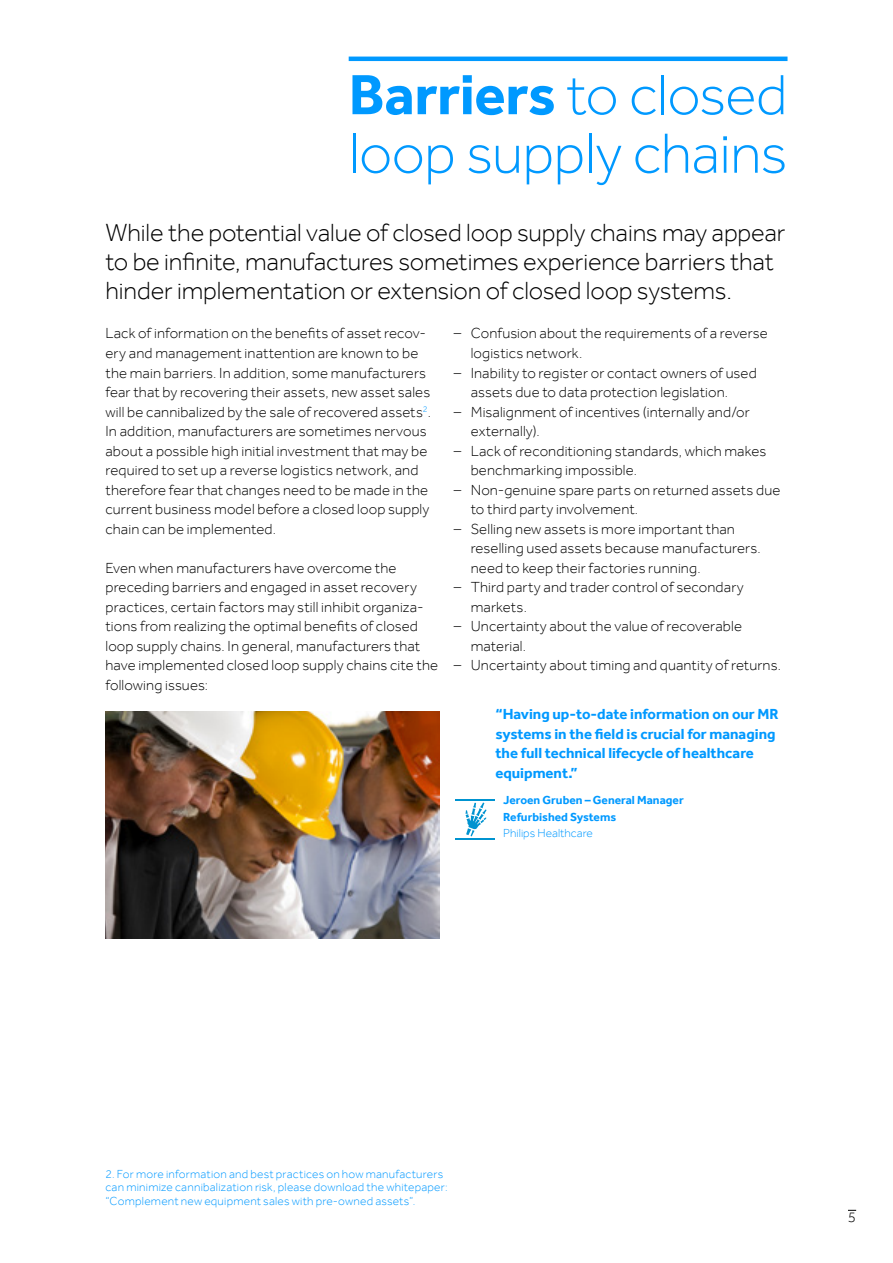
<style>
.page{position:relative;width:893px;height:1263px;background:#fff}
.page>*{position:absolute;margin:0;border:0;box-sizing:border-box;transform-origin:0 0}
.t1{font:300 58.5px/58.5px "Effra";letter-spacing:-.005em;color:#09f}
.t2{font:300 25.5px/29.2px "Effra";letter-spacing:-.005em;color:#000}
.t3{font:300 15px/19.5px "Effra";letter-spacing:.01em;color:#000}
.t4{font:700 15px/19.5px "Effra";color:#09f}
.t5{font:300 12px/13.5px "Effra";letter-spacing:.015em;color:#09f}
.t6{font:700 12px/16.5px "Effra";color:#09f}
.s1{font-weight:700}
</style>
<div class="page">
<hr style="left:349px;top:57px;width:438px;height:4px;background:#09f">
<img style="left:106px;top:711px;width:333px;height:228px">
<svg style="left:465px;top:802px;width:21px;height:34px"></svg>
<hr style="left:455px;top:838px;width:39px;height:2px;background:#0093d0">
<hr style="left:455px;top:799px;width:39px;height:2px;background:#0093d0">
<h1 class="t1" style="left:349px;top:65px;width:440px"><span class="s1">Barriers</span> to closed loop supply chains</h1>
<h2 class="t2" style="left:105px;top:218px;width:681px">While the potential value of closed loop supply chains may appear to be infinite, manufactures sometimes experience barriers that hinder implementation or extension of closed loop systems.</h2>
<p class="t3" style="left:105px;top:324px;width:327px">Lack of information on the benefits of asset recov&shy;ery and management inattention are known to be the main barriers. In addition, some manufacturers fear that by recovering their assets, new asset sales will be cannibalized by the sale of recovered assets<sup>2</sup>.<br>In addition, manufacturers are sometimes nervous about a possible high initial investment that may be required to set up a reverse logistics network, and therefore fear that changes need to be made in the current business model before a closed loop supply chain can be implemented.</p>
<p class="t3" style="left:105px;top:558px;width:334px">Even when manufacturers have overcome the preceding barriers and engaged in asset recovery practices, certain factors may still inhibit organiza&shy;tions from realizing the optimal benefits of closed loop supply chains. In general, manufacturers that have implemented closed loop supply chains cite the following issues:</p>
<p class="t3" style="left:471px;top:324px;width:299px;text-indent:-17px">– Confusion about the requirements of a reverse logistics network.</p>
<p class="t3" style="left:471px;top:363px;width:288px;text-indent:-17px">– Inability to register or contact owners of used assets due to data protection legislation.</p>
<p class="t3" style="left:471px;top:402px;width:281px;text-indent:-17px">– Misalignment of incentives (internally and/or externally).</p>
<p class="t3" style="left:471px;top:441px;width:297px;text-indent:-17px">– Lack of reconditioning standards, which makes benchmarking impossible.</p>
<p class="t3" style="left:471px;top:480px;width:311px;text-indent:-17px">– Non-genuine spare parts on returned assets due to third party involvement.</p>
<p class="t3" style="left:471px;top:519px;width:291px;text-indent:-17px">– Selling new assets is more important than reselling used assets because manufacturers. need to keep their factories running.</p>
<p class="t3" style="left:471px;top:577px;width:275px;text-indent:-17px">– Third party and trader control of secondary markets.</p>
<p class="t3" style="left:471px;top:616px;width:273px;text-indent:-17px">– Uncertainty about the value of recoverable material.</p>
<p class="t3" style="left:454px;top:655px;width:329px">– Uncertainty about timing and quantity of returns.</p>
<p class="t4" style="left:495px;top:704px;width:285px">“Having up-to-date information on our MR systems in the eld is crucial for managing the full technical lifecycle of healthcare equipment.”</p>
<p class="t6" style="left:503px;top:792px;width:182px">Jeroen Gruben – General Manager<br>Refurbished Systems</p>
<p class="t5" style="left:503px;top:826px;width:91px">Philips Healthcare</p>
<p class="t5" style="left:105px;top:1167px;width:344px">2. For more information and best practices on how manufacturers can minimize cannibalization risk, please download the whitepaper: “Complement new equipment sales with pre-owned assets”.</p>
<p class="t3" style="left:848px;top:1207px;width:10px">5</p>
</div>
